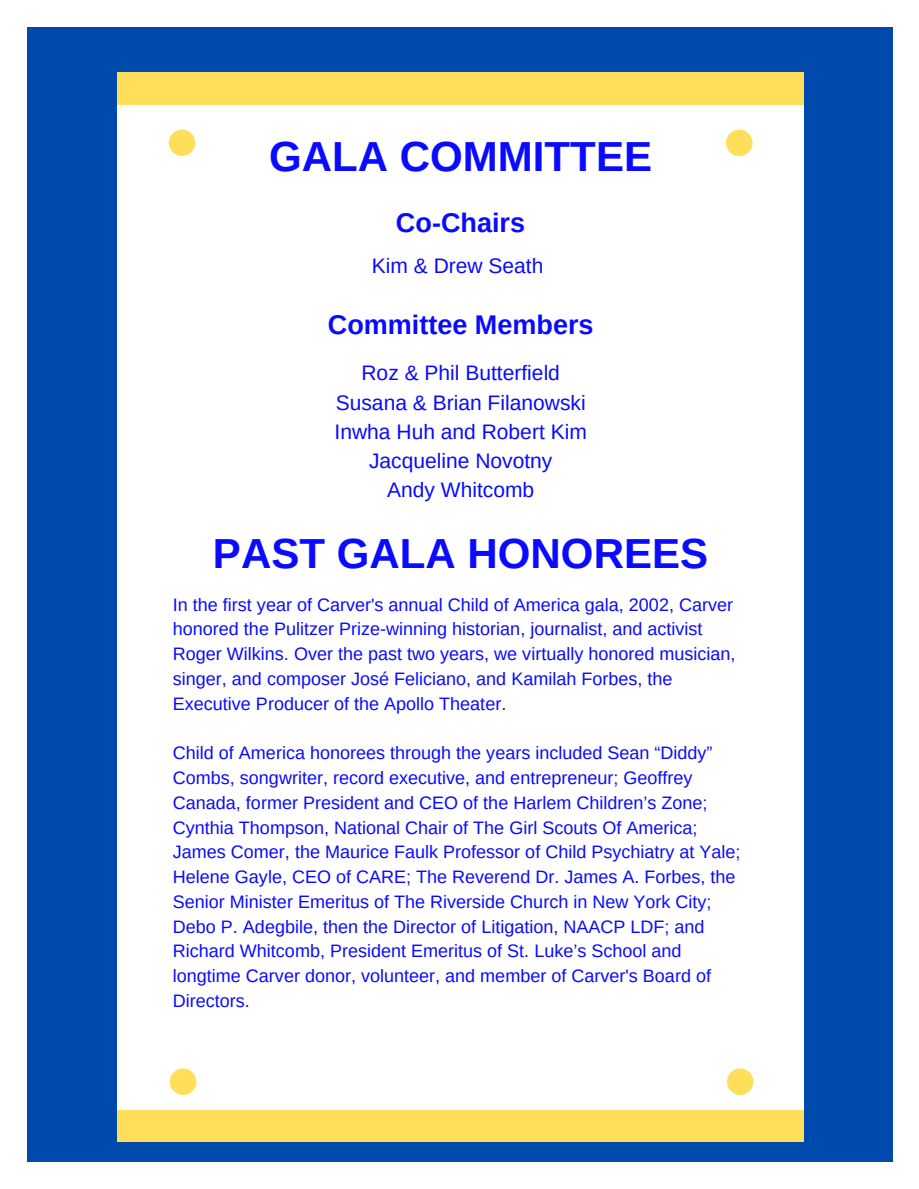
<style>
.page{position:relative;width:919px;height:1189px;background:#fff}
.page>*{position:absolute;margin:0;border:0;box-sizing:border-box;transform-origin:0 0}
.t1{font:700 42px "Arimo";color:#090aff}
.t2{font:700 27px "Arimo";color:#090aff}
.t3{font:21px/29.2px "Arimo";color:#090aff;text-align:center}
.t4{font:18px/24.8px "Arimo";color:#090aff}
</style>
<div class="page">
<div style="left:27px;top:28px;width:865px;height:1133px;background:#004aad"></div>
<div style="left:117px;top:85px;width:686px;height:1043px;background:#fff"></div>
<div style="left:117px;top:1109px;width:686px;height:31px;background:#ffde59"></div>
<div style="left:117px;top:73px;width:686px;height:32px;background:#ffde59"></div>
<svg style="left:169px;top:129px;width:26px;height:27px"></svg>
<svg style="left:726px;top:130px;width:26px;height:26px"></svg>
<svg style="left:170px;top:1068px;width:26px;height:26px"></svg>
<svg style="left:727px;top:1068px;width:26px;height:26px"></svg>
<h1 class="t1" style="left:269px;top:128px;width:384px">GALA COMMITTEE</h1>
<h2 class="t2" style="left:396px;top:204px;width:131px">Co-Chairs</h2>
<p class="t3" style="left:371px;top:252px;width:173px">Kim &amp; Drew Seath</p>
<h2 class="t2" style="left:327px;top:306px;width:267px">Committee Members</h2>
<p class="t3" style="left:334px;top:358px;width:254px">Roz &amp; Phil Butterfield<br>Susana &amp; Brian Filanowski<br>Inwha Huh and Robert Kim<br>Jacqueline Novotny<br>Andy Whitcomb</p>
<h1 class="t1" style="left:213px;top:524px;width:496px">PAST GALA HONOREES</h1>
<p class="t4" style="left:173px;top:592px;width:564px">In the first year of Carver's annual Child of America gala, 2002, Carver honored the Pulitzer Prize-winning historian, journalist, and activist Roger Wilkins. Over the past two years, we virtually honored musician, singer, and composer José Feliciano, and Kamilah Forbes, the Executive Producer of the Apollo Theater.</p>
<p class="t4" style="left:173px;top:740px;width:569px">Child of America honorees through the years included Sean “Diddy” Combs, songwriter, record executive, and entrepreneur; Geoffrey Canada, former President and CEO of the Harlem Children’s Zone; Cynthia Thompson, National Chair of The Girl Scouts Of America; James Comer, the Maurice Faulk Professor of Child Psychiatry at Yale; Helene Gayle, CEO of CARE; The Reverend Dr. James A. Forbes, the Senior Minister Emeritus of The Riverside Church in New York City; Debo P. Adegbile, then the Director of Litigation, NAACP LDF; and Richard Whitcomb, President Emeritus of St. Luke’s School and longtime Carver donor, volunteer, and member of Carver's Board of Directors.</p>
</div>
